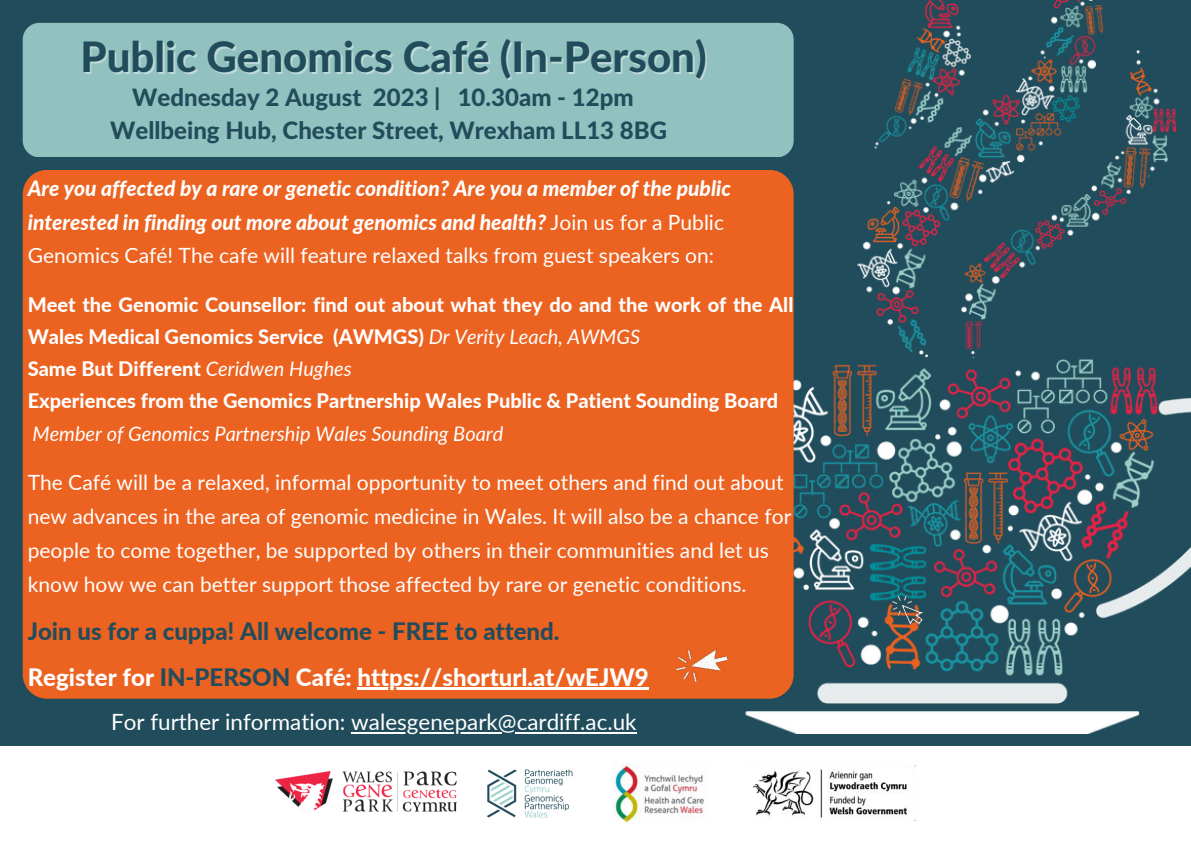
<style>
.page{position:relative;width:1191px;height:843px;background:#fff}
.page>*{position:absolute;margin:0;border:0;box-sizing:border-box;transform-origin:0 0}
.t1{font:800 42px "Lato Latin";color:#214c5b}
.t2{font:800 24px "Lato Latin";color:#214c5b}
.t3{font:800 24px "Lato";color:#fff}
.t4{font:800 24px "Lato";color:#214c5b}
.t5{font:22.4px "Lato";color:#fff}
.t6{font:21px/33.8px "Lato";color:#fff}
.t7{font:italic 800 21px/33.8px "Lato";color:#fff}
.t8{font:800 20px/32.2px "Lato";color:#fff}
.s1{font-weight:400;font-style:normal}
.s2{font-weight:400;font-style:italic}
.s3{color:#214c5b}
</style>
<div class="page">
<div style="left:0;top:0;width:1190px;height:842px;background:#214c5b"></div>
<div style="left:0;top:745px;width:1190px;height:97px;background:#fff"></div>
<img style="left:276px;top:771px;width:180px;height:41px">
<img style="left:486px;top:769px;width:87px;height:49px">
<img style="left:612px;top:762px;width:95px;height:60px">
<img style="left:753px;top:769px;width:154px;height:49px">
<img style="left:730px;top:0;width:460px;height:733px">
<div style="left:23px;top:170px;width:770px;height:528px;background:#ec6220;border-radius:24px"></div>
<img style="left:888px;top:589px;width:38px;height:42px">
<div style="left:23px;top:23px;width:770px;height:134px;background:#91c2bf;border-radius:17px"></div>
<hr style="left:357px;top:687px;width:291px;height:2px;background:#fff">
<img style="left:675px;top:648px;width:54px;height:35px">
<hr style="left:351px;top:731px;width:285px;height:2px;background:#fff">
<p class="t1" style="left:80px;top:38px;width:627px">Public Genomics Café (In-Person)</p>
<p class="t2" style="left:132px;top:87px;width:503px">Wednesday 2 August 2023 | 10.30am - 12pm</p>
<p class="t2" style="left:110px;top:120px;width:558px">Wellbeing Hub, Chester Street, Wrexham LL13 8BG</p>
<p class="t7" style="left:28px;top:171px;width:704px">Are you affected by a rare or genetic condition? Are you a member of the public interested in finding out more about genomics and health? <span class="s1">Join us for a Public<br>Genomics Café! The cafe will feature relaxed talks from guest speakers on:</span></p>
<p class="t8" style="left:28px;top:287px;width:767px">Meet the Genomic Counsellor: find out about what they do and the work of the All<br>Wales Medical Genomics Service (AWMGS) <span class="s2">Dr Verity Leach, AWMGS</span></p>
<p class="t8" style="left:28px;top:352px;width:325px">Same But Different <span class="s2">Ceridwen Hughes</span></p>
<p class="t8" style="left:28px;top:384px;width:752px">Experiences from the Genomics Partnership Wales Public &amp; Patient Sounding Board<br><span class="s2">Member of Genomics Partnership Wales Sounding Board</span></p>
<p class="t6" style="left:28px;top:465px;width:765px">The Café will be a relaxed, informal opportunity to meet others and find out about new advances in the area of genomic medicine in Wales. It will also be a chance for people to come together, be supported by others in their communities and let us know how we can better support those affected by rare or genetic conditions.</p>
<p class="t4" style="left:28px;top:615px;width:533px">Join us for a cuppa! All welcome - FREE to attend.</p>
<p class="t3" style="left:28px;top:662px;width:622px">Register for <span class="s3">IN-PERSON</span> Café: https://shorturl.at/wEJW9</p>
<p class="t5" style="left:111px;top:707px;width:527px">For further information: walesgenepark@cardiff.ac.uk</p>
</div>
